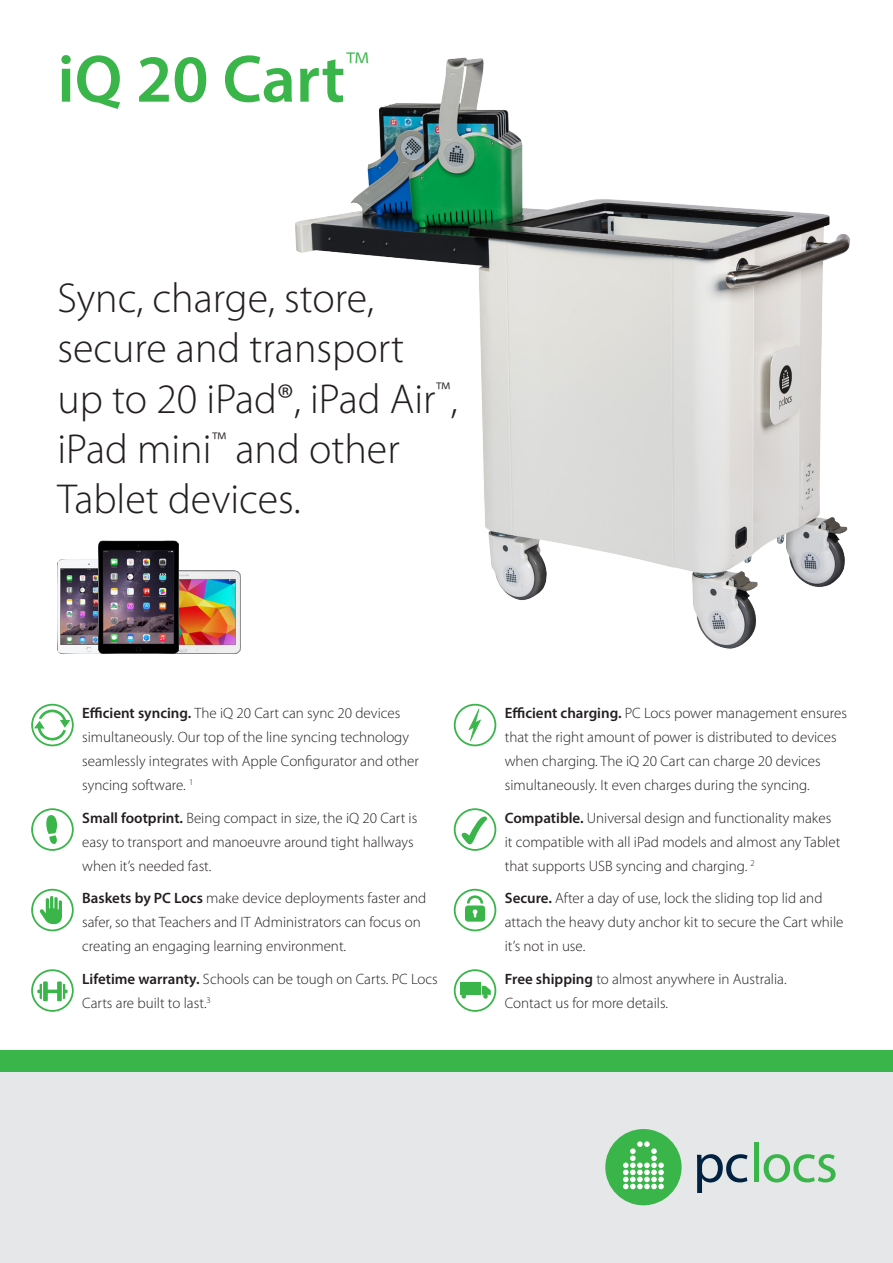
<style>
.page{position:relative;width:893px;height:1263px;background:#fff}
.page>*{position:absolute;margin:0;border:0;box-sizing:border-box;transform-origin:0 0}
.t1{font:600 67.5px "Myriad Pro";color:#3ab54a}
.t2{font:300 42px/50.4px "Myriad Pro";color:#231f20}
.t3{font:300 15px/24px "Myriad Pro";color:#231f20}
.s1{font-weight:600}
</style>
<div class="page">
<div style="left:0;top:1071px;width:893px;height:192px;background:#e6e7e9"></div>
<div style="left:0;top:1050px;width:893px;height:21px;background:#3ab54a"></div>
<svg style="left:697px;top:1154px;width:50px;height:39px"></svg>
<div style="left:754px;top:1142px;width:5px;height:40px;background:#3ab54a"></div>
<svg style="left:764px;top:1154px;width:72px;height:28px"></svg>
<div style="left:605px;top:1129px;width:77px;height:76px;background:#3ab54a;border-radius:50%"></div>
<svg style="left:623px;top:1141px;width:41px;height:48px"></svg>
<svg style="left:454px;top:704px;width:42px;height:42px"></svg>
<svg style="left:31px;top:889px;width:43px;height:42px"></svg>
<svg style="left:454px;top:808px;width:42px;height:43px"></svg>
<svg style="left:454px;top:889px;width:42px;height:42px"></svg>
<svg style="left:31px;top:969px;width:43px;height:43px"></svg>
<svg style="left:31px;top:704px;width:43px;height:42px"></svg>
<img style="left:179px;top:571px;width:61px;height:83px">
<img style="left:57px;top:559px;width:42px;height:95px">
<img style="left:99px;top:541px;width:80px;height:113px">
<svg style="left:31px;top:808px;width:43px;height:43px"></svg>
<img style="left:295px;top:57px;width:555px;height:592px">
<svg style="left:454px;top:969px;width:42px;height:43px"></svg>
<p class="t1" style="left:57px;top:36px;width:313px">iQ 20 Cart<sup>™</sup></p>
<p class="t2" style="left:57px;top:272px;width:402px">Sync, charge, store, secure and transport up to 20 iPad®, iPad Air<sup>™</sup>, iPad mini<sup>™</sup> and other<br>Tablet devices.</p>
<p class="t3" style="left:82px;top:701px;width:338px"><span class="s1">Efficient syncing.</span> The iQ 20 Cart can sync 20 devices simultaneously. Our top of the line syncing technology seamlessly integrates with Apple Configurator and other syncing software. <sup>1</sup></p>
<p class="t3" style="left:82px;top:806px;width:337px"><span class="s1">Small footprint.</span> Being compact in size, the iQ 20 Cart is easy to transport and manoeuvre around tight hallways when it’s needed fast.</p>
<p class="t3" style="left:82px;top:886px;width:346px"><span class="s1">Baskets by PC Locs</span> make device deployments faster and safer, so that Teachers and IT Administrators can focus on creating an engaging learning environment.</p>
<p class="t3" style="left:82px;top:967px;width:357px"><span class="s1">Lifetime warranty.</span> Schools can be tough on Carts. PC Locs<br>Carts are built to last.<sup>3</sup></p>
<p class="t3" style="left:505px;top:701px;width:344px"><span class="s1">Efficient charging.</span> PC Locs power management ensures that the right amount of power is distributed to devices when charging. The iQ 20 Cart can charge 20 devices simultaneously. It even charges during the syncing.</p>
<p class="t3" style="left:505px;top:806px;width:337px"><span class="s1">Compatible.</span> Universal design and functionality makes it compatible with all iPad models and almost any Tablet that supports USB syncing and charging. <sup>2</sup></p>
<p class="t3" style="left:505px;top:886px;width:340px"><span class="s1">Secure.</span> After a day of use, lock the sliding top lid and attach the heavy duty anchor kit to secure the Cart while it’s not in use.</p>
<p class="t3" style="left:505px;top:967px;width:283px"><span class="s1">Free shipping</span> to almost anywhere in Australia.<br>Contact us for more details.</p>
</div>
